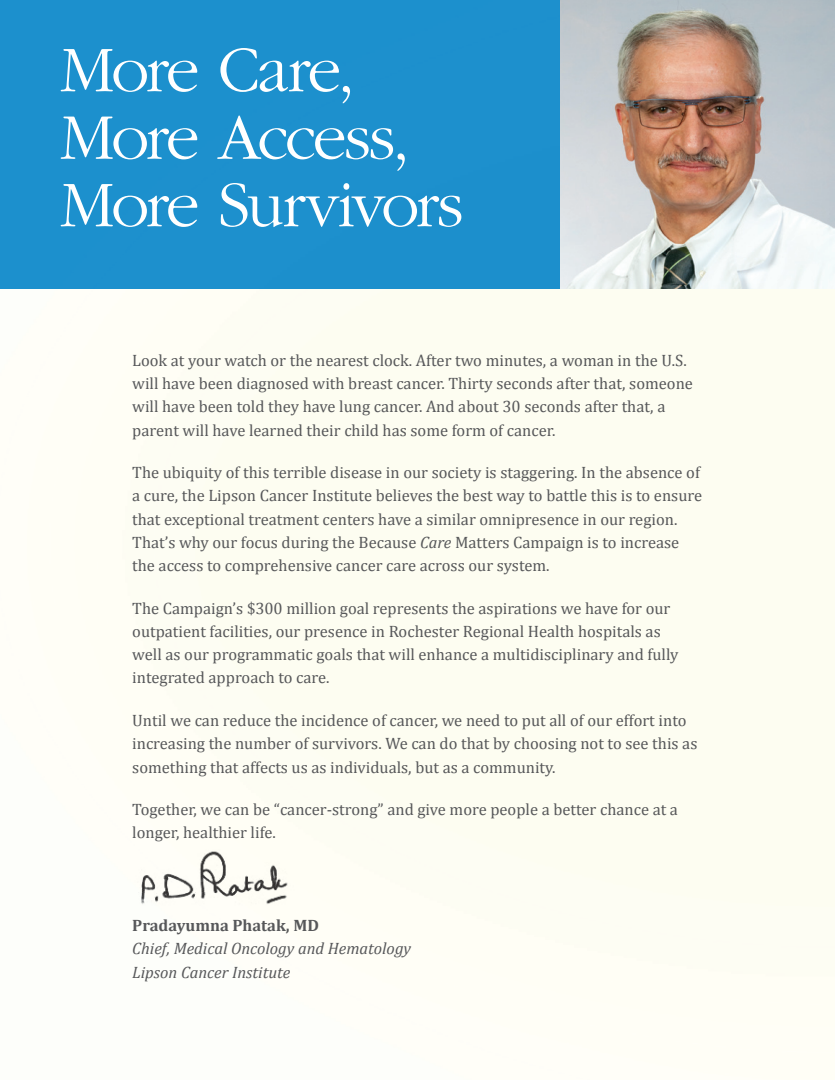
<style>
.page{position:relative;width:835px;height:1080px;background:#fff}
.page>*{position:absolute;margin:0;border:0;box-sizing:border-box;transform-origin:0 0}
.t1{font:300 67.5px/67.5px "Garamond";letter-spacing:-.045em;color:#fff}
.t2{font:16.5px/23.2px "Cambria";color:#57585a}
.t3{font:italic 16.5px/23.2px "Cambria";color:#57585a}
.t4{font:700 16.5px "Cambria";color:#57585a}
.s1{font-style:italic}
</style>
<div class="page">
<hr style="left:834px;top:292px;width:1px;height:287px;background:#ebf6f8">
<div style="left:0;top:0;width:560px;height:289px;background:#1c90cd"></div>
<img style="left:560px;top:0;width:275px;height:289px">
<img style="left:131px;top:849px;width:170px;height:56px">
<h1 class="t1" style="left:60px;top:37px;width:405px">More Care,<br>More Access,<br>More Survivors</h1>
<p class="t2" style="left:132px;top:349px;width:562px">Look at your watch or the nearest clock. After two minutes, a woman in the U.S. will have been diagnosed with breast cancer. Thirty seconds after that, someone will have been told they have lung cancer. And about 30 seconds after that, a parent will have learned their child has some form of cancer.</p>
<p class="t2" style="left:132px;top:461px;width:571px">The ubiquity of this terrible disease in our society is staggering. In the absence of a cure, the Lipson Cancer Institute believes the best way to battle this is to ensure that exceptional treatment centers have a similar omnipresence in our region.<br>That’s why our focus during the Because <span class="s1">Care</span> Matters Campaign is to increase the access to comprehensive cancer care across our system.</p>
<p class="t2" style="left:132px;top:596px;width:548px">The Campaign’s $300 million goal represents the aspirations we have for our outpatient facilities, our presence in Rochester Regional Health hospitals as well as our programmatic goals that will enhance a multidisciplinary and fully integrated approach to care.</p>
<p class="t2" style="left:132px;top:709px;width:566px">Until we can reduce the incidence of cancer, we need to put all of our effort into increasing the number of survivors. We can do that by choosing not to see this as something that affects us as individuals, but as a community.</p>
<p class="t2" style="left:132px;top:798px;width:547px">Together, we can be “cancer-strong” and give more people a better chance at a longer, healthier life.</p>
<p class="t4" style="left:132px;top:914px;width:188px">Pradayumna Phatak, MD</p>
<p class="t3" style="left:132px;top:936px;width:280px">Chief, Medical Oncology and Hematology<br>Lipson Cancer Institute</p>
</div>
